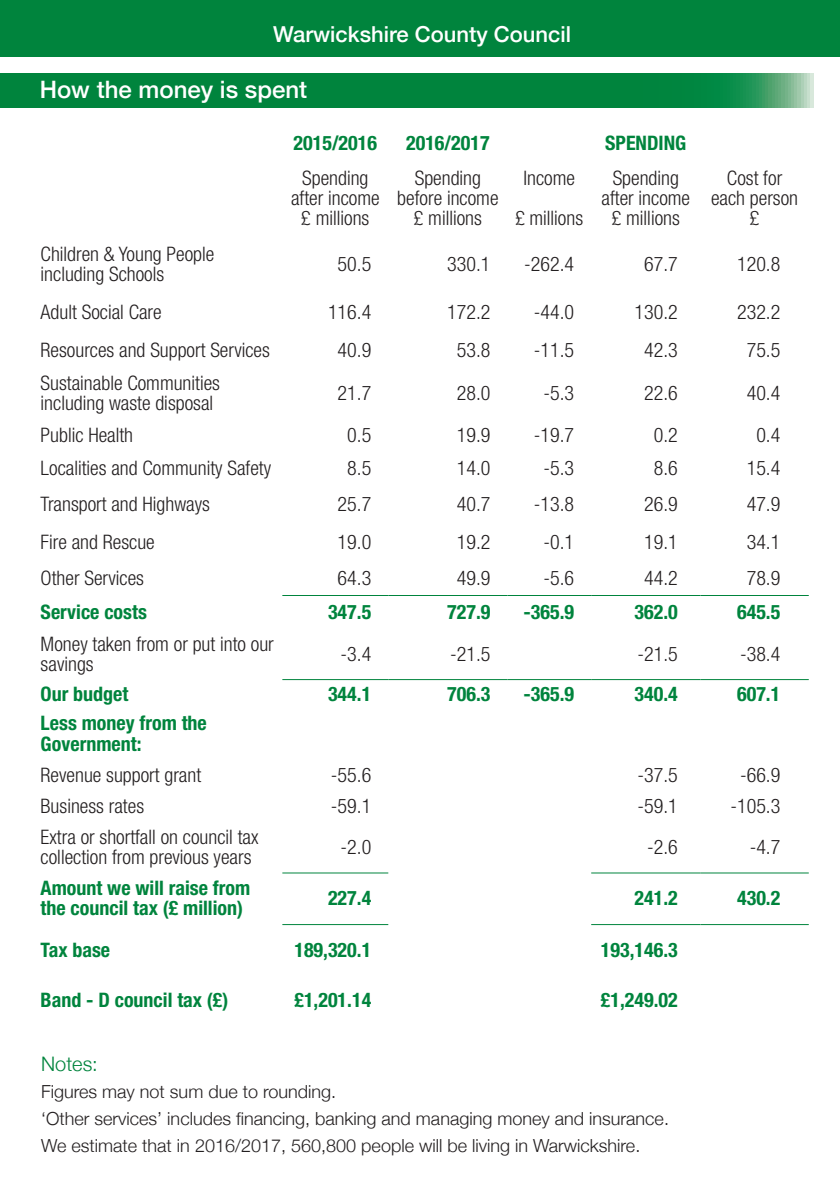
<style>
.page{position:relative;width:840px;height:1191px;background:#fff}
.page>*{position:absolute;margin:0;border:0;box-sizing:border-box;transform-origin:0 0}
.t1{font:500 24px "Helvetica Neue";color:#fff}
.t2{font:500 22px "Helvetica Neue";color:#fff}
.t3{font:300 condensed 20px/20px "Helvetica Neue";color:#231f20;text-align:center}
.t4{font:700 condensed 20px/20px "Helvetica Neue";color:#00843d}
.t5{font:300 20px "Helvetica Neue";color:#00843d}
.t6{font:300 18px "Helvetica Neue";color:#231f20}
</style>
<div class="page">
<svg style="left:0;top:73px;width:812px;height:34px;background:#088843"></svg>
<div style="left:0;top:0;width:839px;height:57px;background:#00843d"></div>
<hr style="left:282px;top:872px;width:106px;height:1px;background:#00843d">
<hr style="left:282px;top:924px;width:106px;height:1px;background:#00843d">
<hr style="left:591px;top:872px;width:109px;height:1px;background:#00843d">
<hr style="left:700px;top:872px;width:108px;height:1px;background:#00843d">
<hr style="left:591px;top:924px;width:109px;height:1px;background:#00843d">
<hr style="left:700px;top:924px;width:108px;height:1px;background:#00843d">
<hr style="left:282px;top:595px;width:106px;height:1px;background:#00843d">
<hr style="left:388px;top:595px;width:119px;height:1px;background:#00843d">
<hr style="left:507px;top:595px;width:84px;height:1px;background:#00843d">
<hr style="left:591px;top:595px;width:109px;height:1px;background:#00843d">
<hr style="left:700px;top:595px;width:108px;height:1px;background:#00843d">
<hr style="left:282px;top:679px;width:106px;height:1px;background:#00843d">
<hr style="left:388px;top:679px;width:119px;height:1px;background:#00843d">
<hr style="left:507px;top:679px;width:84px;height:1px;background:#00843d">
<hr style="left:591px;top:679px;width:109px;height:1px;background:#00843d">
<hr style="left:700px;top:679px;width:108px;height:1px;background:#00843d">
<p class="t2" style="left:273px;top:17px;width:299px">Warwickshire County Council</p>
<p class="t1" style="left:40px;top:70px;width:269px">How the money is spent</p>
<p class="t4" style="left:293px;top:132px;width:85px">2015/2016</p>
<p class="t4" style="left:406px;top:132px;width:85px">2016/2017</p>
<p class="t4" style="left:605px;top:132px;width:83px">SPENDING</p>
<p class="t3" style="left:291px;top:168px;width:90px">Spending after income £ millions</p>
<p class="t3" style="left:397px;top:168px;width:103px">Spending before income £ millions</p>
<p class="t3" style="left:523px;top:168px;width:53px">Income</p>
<p class="t3" style="left:601px;top:168px;width:90px">Spending after income</p>
<p class="t3" style="left:611px;top:208px;width:70px">£ millions</p>
<p class="t3" style="left:515px;top:208px;width:69px">£ millions</p>
<p class="t3" style="left:710px;top:168px;width:88px">Cost for each person</p>
<p class="t3" style="left:749px;top:208px;width:11px">£</p>
<p class="t3" style="left:41px;top:244px;width:175px;text-align:left">Children &amp; Young People including Schools</p>
<p class="t3" style="left:337px;top:254px;width:35px">50.5</p>
<p class="t3" style="left:447px;top:254px;width:45px">330.1</p>
<p class="t3" style="left:524px;top:254px;width:51px">-262.4</p>
<p class="t3" style="left:643px;top:254px;width:35px">67.7</p>
<p class="t3" style="left:736px;top:254px;width:45px">120.8</p>
<p class="t3" style="left:41px;top:302px;width:122px">Adult Social Care</p>
<p class="t3" style="left:328px;top:302px;width:45px">116.4</p>
<p class="t3" style="left:447px;top:302px;width:45px">172.2</p>
<p class="t3" style="left:533px;top:302px;width:42px">-44.0</p>
<p class="t3" style="left:634px;top:302px;width:45px">130.2</p>
<p class="t3" style="left:736px;top:302px;width:45px">232.2</p>
<p class="t3" style="left:41px;top:340px;width:231px">Resources and Support Services</p>
<p class="t3" style="left:337px;top:340px;width:35px">40.9</p>
<p class="t3" style="left:456px;top:340px;width:35px">53.8</p>
<p class="t3" style="left:533px;top:340px;width:42px">-11.5</p>
<p class="t3" style="left:643px;top:340px;width:35px">42.3</p>
<p class="t3" style="left:746px;top:340px;width:35px">75.5</p>
<p class="t3" style="left:41px;top:373px;width:181px;text-align:left">Sustainable Communities including waste disposal</p>
<p class="t3" style="left:337px;top:383px;width:35px">21.7</p>
<p class="t3" style="left:456px;top:383px;width:35px">28.0</p>
<p class="t3" style="left:543px;top:383px;width:32px">-5.3</p>
<p class="t3" style="left:643px;top:383px;width:35px">22.6</p>
<p class="t3" style="left:746px;top:383px;width:35px">40.4</p>
<p class="t3" style="left:41px;top:424px;width:94px">Public Health</p>
<p class="t3" style="left:347px;top:424px;width:25px">0.5</p>
<p class="t3" style="left:456px;top:424px;width:35px">19.9</p>
<p class="t3" style="left:533px;top:424px;width:42px">-19.7</p>
<p class="t3" style="left:653px;top:424px;width:25px">0.2</p>
<p class="t3" style="left:756px;top:424px;width:25px">0.4</p>
<p class="t3" style="left:41px;top:458px;width:232px">Localities and Community Safety</p>
<p class="t3" style="left:347px;top:458px;width:25px">8.5</p>
<p class="t3" style="left:456px;top:458px;width:35px">14.0</p>
<p class="t3" style="left:543px;top:458px;width:32px">-5.3</p>
<p class="t3" style="left:653px;top:458px;width:25px">8.6</p>
<p class="t3" style="left:746px;top:458px;width:35px">15.4</p>
<p class="t3" style="left:41px;top:494px;width:171px">Transport and Highways</p>
<p class="t3" style="left:337px;top:494px;width:35px">25.7</p>
<p class="t3" style="left:456px;top:494px;width:35px">40.7</p>
<p class="t3" style="left:533px;top:494px;width:42px">-13.8</p>
<p class="t3" style="left:643px;top:494px;width:35px">26.9</p>
<p class="t3" style="left:746px;top:494px;width:35px">47.9</p>
<p class="t3" style="left:41px;top:531px;width:116px">Fire and Rescue</p>
<p class="t3" style="left:337px;top:531px;width:35px">19.0</p>
<p class="t3" style="left:456px;top:531px;width:35px">19.2</p>
<p class="t3" style="left:543px;top:531px;width:32px">-0.1</p>
<p class="t3" style="left:643px;top:531px;width:35px">19.1</p>
<p class="t3" style="left:746px;top:531px;width:35px">34.1</p>
<p class="t3" style="left:41px;top:568px;width:105px">Other Services</p>
<p class="t3" style="left:337px;top:568px;width:35px">64.3</p>
<p class="t3" style="left:456px;top:568px;width:35px">49.9</p>
<p class="t3" style="left:543px;top:568px;width:32px">-5.6</p>
<p class="t3" style="left:643px;top:568px;width:35px">44.2</p>
<p class="t3" style="left:746px;top:568px;width:35px">78.9</p>
<p class="t4" style="left:41px;top:601px;width:108px">Service costs</p>
<p class="t4" style="left:328px;top:601px;width:45px">347.5</p>
<p class="t4" style="left:447px;top:601px;width:45px">727.9</p>
<p class="t4" style="left:523px;top:601px;width:52px">-365.9</p>
<p class="t4" style="left:634px;top:601px;width:45px">362.0</p>
<p class="t4" style="left:736px;top:601px;width:45px">645.5</p>
<p class="t3" style="left:41px;top:634px;width:234px;text-align:left">Money taken from or put into our savings</p>
<p class="t3" style="left:340px;top:644px;width:32px">-3.4</p>
<p class="t3" style="left:450px;top:644px;width:42px">-21.5</p>
<p class="t3" style="left:637px;top:644px;width:42px">-21.5</p>
<p class="t3" style="left:739px;top:644px;width:42px">-38.4</p>
<p class="t4" style="left:41px;top:683px;width:89px">Our budget</p>
<p class="t4" style="left:328px;top:683px;width:45px">344.1</p>
<p class="t4" style="left:447px;top:683px;width:45px">706.3</p>
<p class="t4" style="left:523px;top:683px;width:52px">-365.9</p>
<p class="t4" style="left:634px;top:683px;width:45px">340.4</p>
<p class="t4" style="left:736px;top:683px;width:45px">607.1</p>
<p class="t4" style="left:41px;top:713px;width:168px">Less money from the<br>Government:</p>
<p class="t3" style="left:41px;top:764px;width:162px">Revenue support grant</p>
<p class="t3" style="left:331px;top:764px;width:42px">-55.6</p>
<p class="t3" style="left:637px;top:764px;width:42px">-37.5</p>
<p class="t3" style="left:739px;top:764px;width:42px">-66.9</p>
<p class="t3" style="left:41px;top:795px;width:105px">Business rates</p>
<p class="t3" style="left:331px;top:795px;width:42px">-59.1</p>
<p class="t3" style="left:637px;top:795px;width:42px">-59.1</p>
<p class="t3" style="left:730px;top:795px;width:51px">-105.3</p>
<p class="t3" style="left:41px;top:826px;width:219px;text-align:left">Extra or shortfall on council tax collection from previous years</p>
<p class="t3" style="left:340px;top:836px;width:32px">-2.0</p>
<p class="t3" style="left:646px;top:836px;width:32px">-2.6</p>
<p class="t3" style="left:749px;top:836px;width:32px">-4.7</p>
<p class="t4" style="left:41px;top:877px;width:211px">Amount we will raise from the council tax (£ million)</p>
<p class="t4" style="left:328px;top:887px;width:45px">227.4</p>
<p class="t4" style="left:634px;top:887px;width:45px">241.2</p>
<p class="t4" style="left:736px;top:887px;width:45px">430.2</p>
<p class="t4" style="left:41px;top:939px;width:71px">Tax base</p>
<p class="t4" style="left:294px;top:939px;width:78px">189,320.1</p>
<p class="t4" style="left:600px;top:939px;width:78px">193,146.3</p>
<p class="t4" style="left:41px;top:989px;width:189px">Band - D council tax (£)</p>
<p class="t4" style="left:294px;top:989px;width:78px">£1,201.14</p>
<p class="t4" style="left:600px;top:989px;width:78px">£1,249.02</p>
<p class="t5" style="left:41px;top:1047px;width:58px">Notes:</p>
<p class="t6" style="left:41px;top:1076px;width:296px">Figures may not sum due to rounding.</p>
<p class="t6" style="left:41px;top:1104px;width:629px">‘Other services’ includes financing, banking and managing money and insurance.</p>
<p class="t6" style="left:41px;top:1131px;width:600px">We estimate that in 2016/2017, 560,800 people will be living in Warwickshire.</p>
</div>
